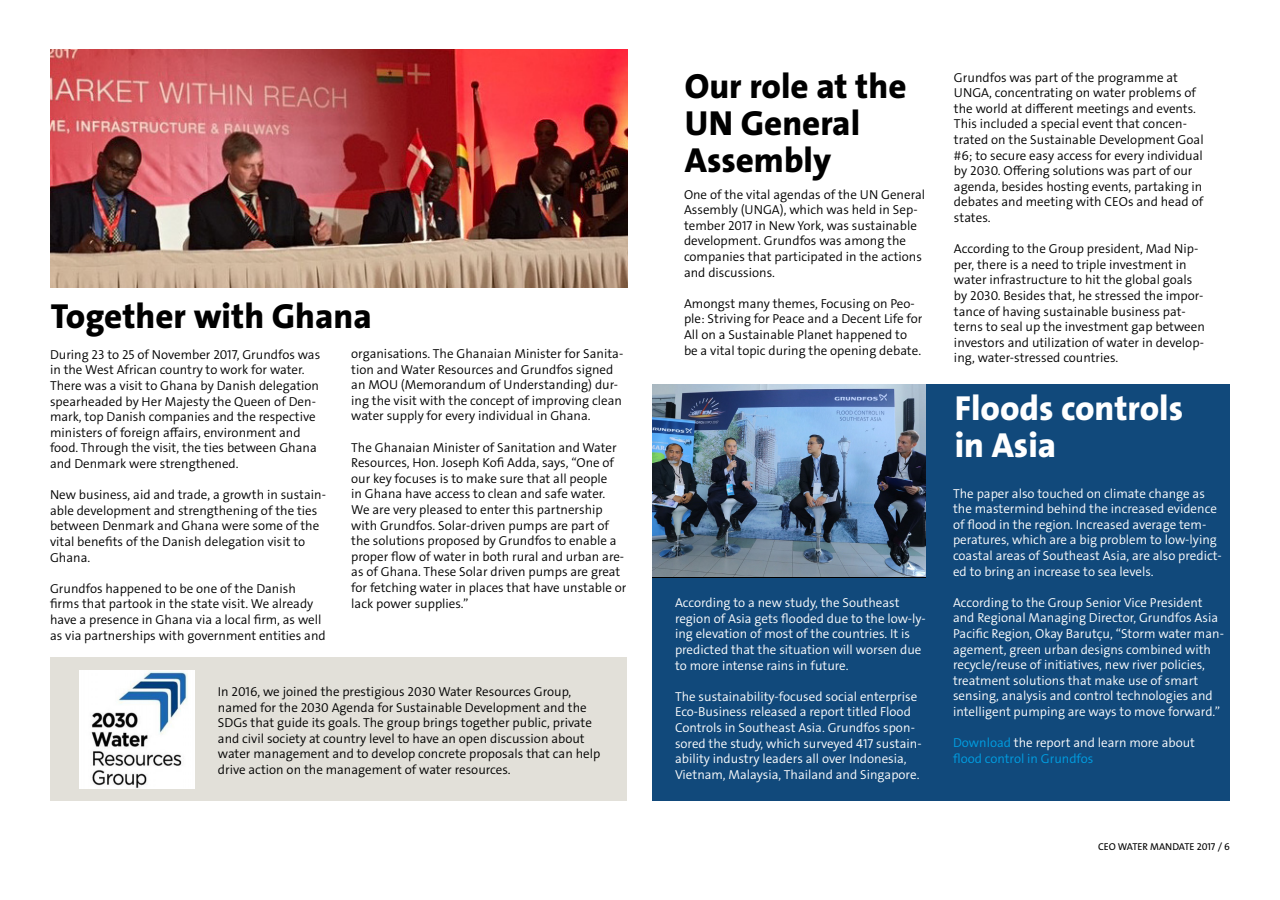
<style>
.page{position:relative;width:1280px;height:900px;background:#fff}
.page>*{position:absolute;margin:0;border:0;box-sizing:border-box;transform-origin:0 0}
.t1{font:35px/37px "Grundfos The Sans V2 OT 8 XB";color:#000}
.t2{font:35px/37px "Grundfos The Sans V2 OT 8 XB";color:#fff}
.t3{font:13px/15.6px "Grundfos The Sans V2 OT 4 SL";color:#000}
.t4{font:13px/15.6px "Grundfos The Sans V2 OT 4 SL";color:#fff}
.t5{font:13px/15.6px "Grundfos The Sans V2 OT 4 SL";color:#009fe3}
.t6{font:10px "Grundfos The Sans V2 OT 5 R";color:#000}
.s1{color:#fff}
</style>
<div class="page">
<img style="left:50px;top:49px;width:577px;height:239px">
<div style="left:653px;top:384px;width:577px;height:417px;background:#11497b"></div>
<img style="left:652px;top:384px;width:274px;height:193px">
<div style="left:50px;top:657px;width:577px;height:143px;background:#e2e0d9"></div>
<img style="left:79px;top:671px;width:115px;height:118px">
<h1 class="t1" style="left:51px;top:298px;width:323px">Together with Ghana</h1>
<p class="t3" style="left:50px;top:347px;width:272px">During 23 to 25 of November 2017, Grundfos was in the West African country to work for water.<br>There was a visit to Ghana by Danish delegation spearheaded by Her Majesty the Queen of Den&shy;mark, top Danish companies and the respective ministers of foreign affairs, environment and food. Through the visit, the ties between Ghana and Denmark were strengthened.</p>
<p class="t3" style="left:50px;top:487px;width:278px">New business, aid and trade, a growth in sustain&shy;able development and strengthening of the ties between Denmark and Ghana were some of the vital benefits of the Danish delegation visit to Ghana.</p>
<p class="t3" style="left:50px;top:581px;width:277px">Grundfos happened to be one of the Danish firms that partook in the state visit. We already have a presence in Ghana via a local firm, as well as via partnerships with government entities and</p>
<p class="t3" style="left:351px;top:346px;width:274px">organisations. The Ghanaian Minister for Sanita&shy;tion and Water Resources and Grundfos signed an MOU (Memorandum of Understanding) dur&shy;ing the visit with the concept of improving clean water supply for every individual in Ghana.</p>
<p class="t3" style="left:351px;top:440px;width:277px">The Ghanaian Minister of Sanitation and Water Resources, Hon. Joseph Kofi Adda, says, “One of our key focuses is to make sure that all people<br>in Ghana have access to clean and safe water.<br>We are very pleased to enter this partnership with Grundfos. Solar-driven pumps are part of the solutions proposed by Grundfos to enable a proper flow of water in both rural and urban are&shy;as of Ghana. These Solar driven pumps are great for fetching water in places that have unstable or lack power supplies.”</p>
<p class="t3" style="left:218px;top:684px;width:384px">In 2016, we joined the prestigious 2030 Water Resources Group, named for the 2030 Agenda for Sustainable Development and the SDGs that guide its goals. The group brings together public, private and civil society at country level to have an open discussion about water management and to develop concrete proposals that can help drive action on the management of water resources.</p>
<h1 class="t1" style="left:685px;top:68px;width:223px">Our role at the<br>UN General<br>Assembly</h1>
<p class="t3" style="left:684px;top:187px;width:243px">One of the vital agendas of the UN General Assembly (UNGA), which was held in Sep&shy;tember 2017 in New York, was sustainable development. Grundfos was among the companies that participated in the actions and discussions.</p>
<p class="t3" style="left:684px;top:296px;width:240px">Amongst many themes, Focusing on Peo&shy;ple: Striving for Peace and a Decent Life for All on a Sustainable Planet happened to be a vital topic during the opening debate.</p>
<p class="t4" style="left:675px;top:595px;width:252px">According to a new study, the Southeast region of Asia gets flooded due to the low-ly&shy;ing elevation of most of the countries. It is predicted that the situation will worsen due to more intense rains in future.</p>
<p class="t4" style="left:675px;top:689px;width:248px">The sustainability-focused social enterprise Eco-Business released a report titled Flood Controls in Southeast Asia. Grundfos spon&shy;sored the study, which surveyed 417 sustain&shy;ability industry leaders all over Indonesia, Vietnam, Malaysia, Thailand and Singapore.</p>
<p class="t3" style="left:954px;top:70px;width:251px">Grundfos was part of the programme at UNGA, concentrating on water problems of the world at different meetings and events.<br>This included a special event that concen&shy;trated on the Sustainable Development Goal #6; to secure easy access for every individual by 2030. Offering solutions was part of our agenda, besides hosting events, partaking in debates and meeting with CEOs and head of states.</p>
<p class="t3" style="left:954px;top:241px;width:252px">According to the Group president, Mad Nip&shy;per, there is a need to triple investment in water infrastructure to hit the global goals by 2030. Besides that, he stressed the impor&shy;tance of having sustainable business pat&shy;terns to seal up the investment gap between investors and utilization of water in develop&shy;ing, water-stressed countries.</p>
<h1 class="t2" style="left:955px;top:390px;width:230px">Floods controls in Asia</h1>
<p class="t4" style="left:953px;top:485px;width:270px">The paper also touched on climate change as the mastermind behind the increased evidence of flood in the region. Increased average tem&shy;peratures, which are a big problem to low-lying coastal areas of Southeast Asia, are also predict&shy;ed to bring an increase to sea levels.</p>
<p class="t4" style="left:953px;top:595px;width:272px">According to the Group Senior Vice President and Regional Managing Director, Grundfos Asia Pacific Region, Okay Barutçu, “Storm water man&shy;agement, green urban designs combined with recycle/reuse of initiatives, new river policies, treatment solutions that make use of smart sensing, analysis and control technologies and intelligent pumping are ways to move forward.”</p>
<p class="t5" style="left:953px;top:735px;width:244px">Download <span class="s1">the report and learn more about </span>flood control in Grundfos</p>
<p class="t6" style="left:1098px;top:840px;width:133px">CEO WATER MANDATE 2017 / 6</p>
</div>
